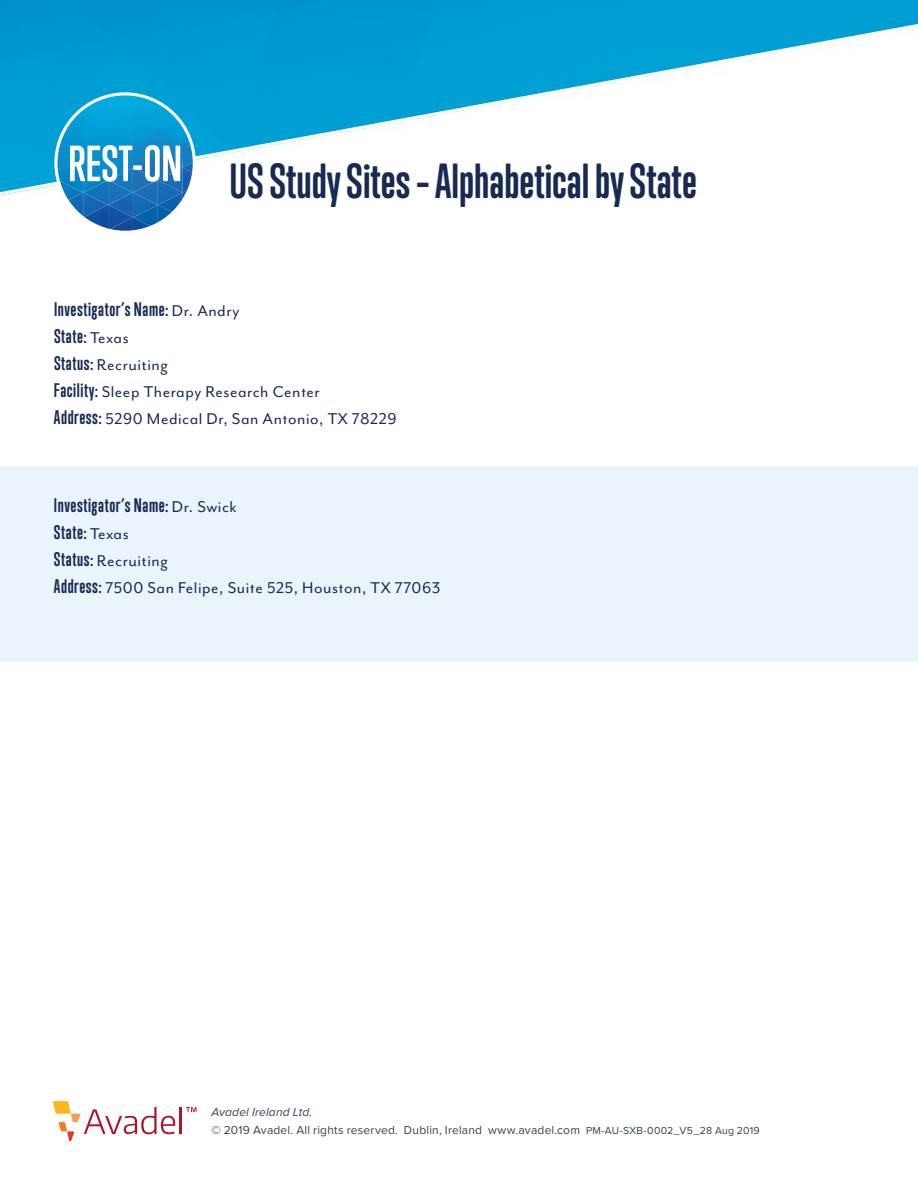
<style>
.page{position:relative;width:918px;height:1188px;background:#fff}
.page>*{position:absolute;margin:0;border:0;box-sizing:border-box;transform-origin:0 0}
.t1{font:700 45px "Trump Soft Pro";color:#182a54}
.t2{font:18px/27px "Mr Eaves Mod OT";letter-spacing:.03em;color:#182a54}
.t3{font:700 18px/27px "Trump Soft Pro";letter-spacing:.03em;color:#182a54}
.t4{font:18px "Mr Eaves San OT";letter-spacing:.03em;color:#182a54}
.t5{font:12px/18px "Proxima Nova";letter-spacing:.015em;color:#2f444e}
.s1{font-family:"Mr Eaves Mod OT";font-weight:400}
.s2{font-family:"Trump Soft Pro";font-weight:700}
.s3{font-style:italic}
.s4{font-size:10.5px}
</style>
<div class="page">
<hr style="left:180px;top:1107px;width:2px;height:27px;background:#ae132a">
<svg style="left:52px;top:1101px;width:123px;height:40px"></svg>
<svg style="left:186px;top:1107px;width:10px;height:5px"></svg>
<div style="left:0;top:466px;width:918px;height:196px;background:#e9f4fb"></div>
<img style="left:0;top:0;width:918px;height:19px">
<svg style="left:0;top:19px;width:918px;height:177px"></svg>
<svg style="left:54px;top:92px;width:142px;height:139px"></svg>
<h1 class="t1" style="left:229px;top:154px;width:469px">US Study Sites – Alphabetical by State</h1>
<p class="t3" style="left:54px;top:296px;width:187px">Investigator’s Name: <span class="s1">Dr. Andry<br></span>State: <span class="s1">Texas</span></p>
<p class="t4" style="left:54px;top:355px;width:115px"><span class="s2">Status:</span> Recruiting</p>
<p class="t2" style="left:54px;top:378px;width:344px"><span class="s2">Facility:</span> Sleep Therapy Research Center<br><span class="s2">Address:</span> 5290 Medical Dr, San Antonio, TX 78229</p>
<p class="t3" style="left:54px;top:491px;width:184px">Investigator’s Name: <span class="s1">Dr. Swick<br></span>State: <span class="s1">Texas</span></p>
<p class="t4" style="left:54px;top:551px;width:115px"><span class="s2">Status:</span> Recruiting</p>
<p class="t2" style="left:54px;top:574px;width:388px"><span class="s2">Address:</span> 7500 San Felipe, Suite 525, Houston, TX 77063</p>
<p class="t5" style="left:212px;top:1102px;width:550px"><span class="s3">Avadel Ireland Ltd.<br></span>© 2019 Avadel. All rights reserved. Dublin, Ireland www.avadel.com <span class="s4">PM-AU-SXB-0002_V5_28 Aug 2019</span></p>
</div>
